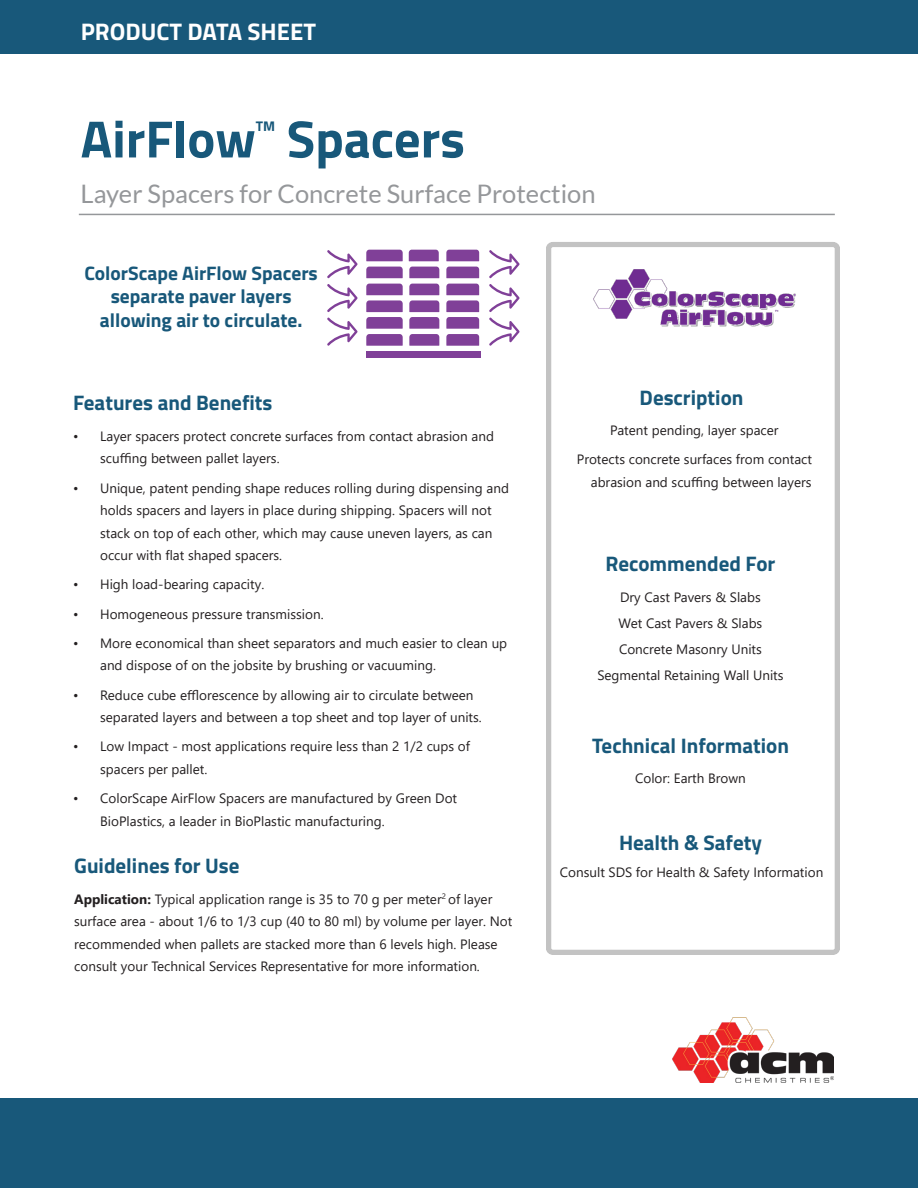
<style>
.page{position:relative;width:918px;height:1188px;background:#fff}
.page>*{position:absolute;margin:0;border:0;box-sizing:border-box;transform-origin:0 0}
.t1{font:700 52.5px "Titillium Web";color:#18587a}
.Main_Sub_Header{font:25.5px "Lato";color:#95979a}
.t2{font:700 24px "Titillium Web";color:#fff}
.t3{font:700 21px "Titillium Web";color:#18587a}
.t4{font:700 19.5px/23.4px "Titillium Web";color:#18587a;text-align:center}
.t5{font:700 13.95px "Titillium Web";color:#18587a}
.Para_Text{font:13.5px/22.5px "Segoe UI";color:#231f20}
.Right_Para_Text{font:13.5px/22.5px "Segoe UI";color:#231f20;text-align:right}
.s1{font-weight:700}
</style>
<div class="page">
<svg style="left:366px;top:284px;width:37px;height:62px"></svg>
<svg style="left:409px;top:284px;width:30px;height:62px"></svg>
<svg style="left:446px;top:284px;width:33px;height:62px"></svg>
<svg style="left:366px;top:267px;width:37px;height:11px"></svg>
<svg style="left:409px;top:267px;width:30px;height:11px"></svg>
<svg style="left:446px;top:267px;width:33px;height:11px"></svg>
<svg style="left:366px;top:250px;width:37px;height:11px"></svg>
<svg style="left:409px;top:250px;width:30px;height:11px"></svg>
<svg style="left:446px;top:250px;width:33px;height:11px"></svg>
<div style="left:366px;top:351px;width:115px;height:7px;background:#804098"></div>
<svg style="left:489px;top:250px;width:30px;height:96px"></svg>
<svg style="left:327px;top:250px;width:30px;height:96px"></svg>
<hr style="left:79px;top:214px;width:756px;height:1px;background:#95979a">
<div style="left:0;top:1098px;width:918px;height:90px;background:#18587a"></div>
<div style="left:0;top:0;width:918px;height:54px;background:#18587a"></div>
<svg style="left:546px;top:242px;width:294px;height:713px"></svg>
<img style="left:591px;top:269px;width:207px;height:58px">
<img style="left:672px;top:1017px;width:161px;height:66px">
<p class="t2" style="left:81px;top:14px;width:237px">PRODUCT DATA SHEET</p>
<p class="t1" style="left:81px;top:99px;width:177px">AirFlow</p>
<p class="t5" style="left:256px;top:116px;width:21px">TM</p>
<p class="t1" style="left:287px;top:99px;width:180px">Spacers</p>
<p class="Main_Sub_Header" style="left:81px;top:180px;width:516px">Layer Spacers for Concrete Surface Protection</p>
<p class="t4" style="left:84px;top:261px;width:235px">ColorScape AirFlow Spacers separate paver layers allowing air to circulate.</p>
<p class="t3" style="left:73px;top:387px;width:201px">Features and Benefits</p>
<p class="t3" style="left:640px;top:381px;width:105px">Description</p>
<p class="Para_Text" style="left:100px;top:424px;width:395px;text-indent:-27px">• Layer spacers protect concrete surfaces from contact abrasion and scuffing between pallet layers.</p>
<p class="Para_Text" style="left:100px;top:475px;width:410px;text-indent:-27px">• Unique, patent pending shape reduces rolling during dispensing and holds spacers and layers in place during shipping. Spacers will not stack on top of each other, which may cause uneven layers, as can occur with flat shaped spacers.</p>
<p class="Para_Text" style="left:73px;top:572px;width:193px">• High load-bearing capacity.</p>
<p class="Para_Text" style="left:73px;top:601px;width:252px">• Homogeneous pressure transmission.</p>
<p class="Para_Text" style="left:100px;top:631px;width:409px;text-indent:-27px">• More economical than sheet separators and much easier to clean up and dispose of on the jobsite by brushing or vacuuming.</p>
<p class="Para_Text" style="left:100px;top:682px;width:383px;text-indent:-27px">• Reduce cube efflorescence by allowing air to circulate between separated layers and between a top sheet and top layer of units.</p>
<p class="Para_Text" style="left:100px;top:734px;width:371px;text-indent:-27px">• Low Impact - most applications require less than 2 1/2 cups of spacers per pallet.</p>
<p class="Para_Text" style="left:100px;top:786px;width:359px;text-indent:-27px">• ColorScape AirFlow Spacers are manufactured by Green Dot<br>BioPlastics, a leader in BioPlastic manufacturing.</p>
<p class="t3" style="left:74px;top:850px;width:167px">Guidelines for Use</p>
<p class="Para_Text" style="left:74px;top:886px;width:440px"><span class="s1">Application:</span> Typical application range is 35 to 70 g per meter<sup>2</sup> of layer surface area - about 1/6 to 1/3 cup (40 to 80 ml) by volume per layer. Not recommended when pallets are stacked more than 6 levels high. Please consult your Technical Services Representative for more information.</p>
<p class="Right_Para_Text" style="left:610px;top:418px;width:170px">Patent pending, layer spacer</p>
<p class="Right_Para_Text" style="left:577px;top:447px;width:237px">Protects concrete surfaces from contact abrasion and scuffing between layers</p>
<p class="t3" style="left:606px;top:548px;width:171px">Recommended For</p>
<p class="Right_Para_Text" style="left:620px;top:584px;width:142px">Dry Cast Pavers &amp; Slabs</p>
<p class="Right_Para_Text" style="left:619px;top:611px;width:145px">Wet Cast Pavers &amp; Slabs</p>
<p class="Right_Para_Text" style="left:619px;top:637px;width:144px">Concrete Masonry Units</p>
<p class="Right_Para_Text" style="left:597px;top:663px;width:188px">Segmental Retaining Wall Units</p>
<p class="t3" style="left:592px;top:729px;width:198px">Technical Information</p>
<p class="Right_Para_Text" style="left:635px;top:766px;width:112px">Color: Earth Brown</p>
<p class="t3" style="left:619px;top:826px;width:144px">Health &amp; Safety</p>
<p class="Right_Para_Text" style="left:560px;top:860px;width:265px">Consult SDS for Health &amp; Safety Information</p>
</div>
